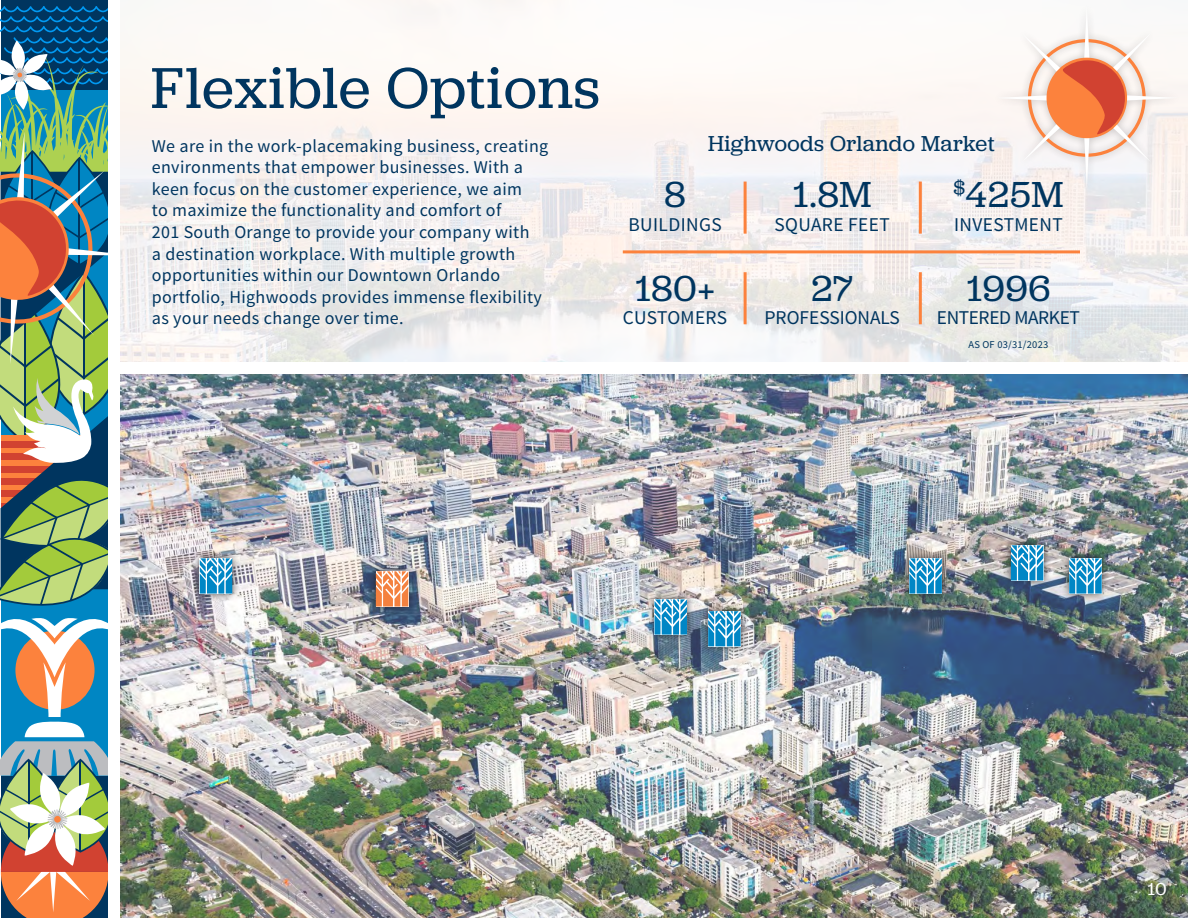
<style>
.page{position:relative;width:1188px;height:918px;background:#fff}
.page>*{position:absolute;margin:0;border:0;box-sizing:border-box;transform-origin:0 0}
.t1{font:60px "Jubilat";letter-spacing:.015em;color:#00355f}
.t2{font:37.65px "Jubilat";letter-spacing:.02em;color:#00355f}
.t3{font:22.5px "Jubilat";letter-spacing:.015em;color:#00355f}
.t4{font:19.5px "Source Sans Pro";letter-spacing:.005em;color:#00355f}
.t5{font:19.5px "Source Sans Pro";letter-spacing:-.02em;color:#00355f}
.t6{font:18px/21.6px "Source Sans Pro";letter-spacing:.02em;color:#00355f}
.t7{font:18px "Jubilat";color:#fff}
.t8{font:10.5px "Source Sans Pro";letter-spacing:.02em;color:#00355f}
</style>
<div class="page">
<div style="left:1px;top:0;width:108px;height:90px;background:#00355f"></div>
<svg style="left:0;top:6px;width:173px;height:912px"></svg>
<img style="left:121px;top:0;width:1067px;height:362px">
<img style="left:121px;top:375px;width:1067px;height:543px">
<hr style="left:623px;top:250px;width:457px;height:3px;background:#fc823d">
<hr style="left:744px;top:182px;width:3px;height:52px;background:#fc823d">
<hr style="left:919px;top:182px;width:3px;height:52px;background:#fc823d">
<hr style="left:744px;top:272px;width:3px;height:52px;background:#fc823d">
<hr style="left:919px;top:272px;width:3px;height:52px;background:#fc823d">
<div style="left:646px;top:591px;width:49px;height:51px;background:#231f20;opacity:.82"></div>
<svg style="left:654px;top:599px;width:33px;height:36px"></svg>
<div style="left:191px;top:550px;width:49px;height:51px;background:#231f20;opacity:.82"></div>
<svg style="left:200px;top:558px;width:32px;height:36px"></svg>
<div style="left:700px;top:603px;width:49px;height:51px;background:#231f20;opacity:.82"></div>
<svg style="left:708px;top:611px;width:33px;height:35px"></svg>
<div style="left:901px;top:550px;width:49px;height:51px;background:#231f20;opacity:.82"></div>
<svg style="left:909px;top:558px;width:33px;height:36px"></svg>
<div style="left:1003px;top:537px;width:48px;height:51px;background:#231f20;opacity:.82"></div>
<svg style="left:1011px;top:545px;width:32px;height:36px"></svg>
<div style="left:1061px;top:550px;width:49px;height:51px;background:#231f20;opacity:.82"></div>
<svg style="left:1069px;top:558px;width:33px;height:36px"></svg>
<div style="left:368px;top:563px;width:48px;height:51px;background:#231f20;opacity:.82"></div>
<svg style="left:376px;top:571px;width:32px;height:36px"></svg>
<div style="left:143px;top:130px;width:414px;height:208px;background:#fff;opacity:.75"></div>
<div style="left:990px;top:0;width:194px;height:194px;background:#231f20;opacity:.25"></div>
<svg style="left:995px;top:6px;width:183px;height:183px"></svg>
<p class="t1" style="left:151px;top:50px;width:451px">Flexible Options</p>
<p class="t6" style="left:152px;top:135px;width:398px">We are in the work-placemaking business, creating environments that empower businesses. With a keen focus on the customer experience, we aim<br>to maximize the functionality and comfort of<br>201 South Orange to provide your company with<br>a destination workplace. With multiple growth opportunities within our Downtown Orlando portfolio, Highwoods provides immense flexibility as your needs change over time.</p>
<p class="t3" style="left:708px;top:130px;width:288px">Highwoods Orlando Market</p>
<p class="t2" style="left:665px;top:171px;width:23px">8</p>
<p class="t4" style="left:629px;top:212px;width:95px">BUILDINGS</p>
<p class="t2" style="left:635px;top:265px;width:81px">180+</p>
<p class="t4" style="left:623px;top:306px;width:106px">CUSTOMERS</p>
<p class="t2" style="left:793px;top:171px;width:80px">1.8M</p>
<p class="t4" style="left:775px;top:212px;width:117px">SQUARE FEET</p>
<p class="t2" style="left:811px;top:265px;width:43px">27</p>
<p class="t4" style="left:764px;top:306px;width:137px">PROFESSIONALS</p>
<p class="t2" style="left:954px;top:171px;width:111px"><sup>$</sup>425M</p>
<p class="t4" style="left:954px;top:212px;width:110px">INVESTMENT</p>
<p class="t2" style="left:967px;top:265px;width:85px">1996</p>
<p class="t5" style="left:937px;top:306px;width:144px">ENTERED MARKET</p>
<p class="t8" style="left:969px;top:338px;width:81px">AS OF 03/31/2023</p>
<p class="t7" style="left:1148px;top:878px;width:20px">10</p>
</div>
